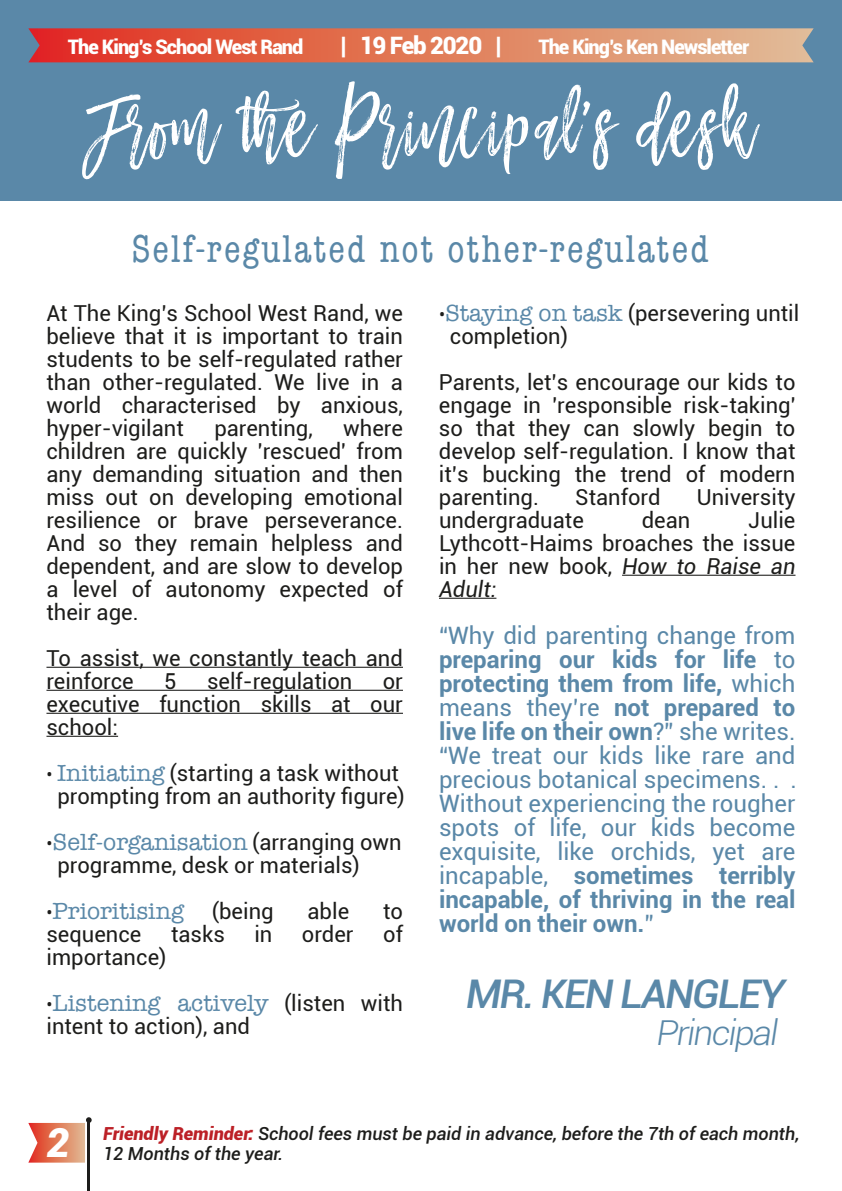
<style>
.page{position:relative;width:842px;height:1191px;background:#fff}
.page>*{position:absolute;margin:0;border:0;box-sizing:border-box;transform-origin:0 0}
.t1{font:100px "Mustache Brush Script";color:#fff}
.t2{font:condensed 40px "American Typewriter";letter-spacing:.05em;color:#5a88a8}
.t3{font:italic 900 40px "Roboto";color:#fff}
.t4{font:italic 500 39.6px "Roboto";letter-spacing:-.05em;color:#5a88a8;scale:1.04 1}
.t5{font:italic 300 34.4px "Roboto";letter-spacing:-.05em;color:#5a88a8;scale:1.04 1}
.t6{font:24px/24px "Roboto";color:#5a88a8;text-align:justify}
.t7{font:24px "American Typewriter";color:#5a88a8}
.t8{font:900 24px "Roboto";letter-spacing:-.05em;color:#fff}
.t9{font:22px/23px "Roboto";color:#1d1d1b;text-align:justify}
.t10{font:900 20px "Roboto";letter-spacing:-.05em;color:#fff}
.t11{font:italic 500 18px "Roboto";color:#1d1d1b}
.s1{font-size:18px}
.s2{font-family:"American Typewriter";font-size:24px;color:#5a88a8}
.s3{font-family:"Roboto";font-size:18px;color:#1d1d1b}
.s4{font-family:"Roboto";font-size:22px;color:#1d1d1b}
.s5{font-style:italic}
.s6{font-weight:700}
.s7{font-weight:900;color:#bc2026}
</style>
<div class="page">
<div style="left:0;top:0;width:842px;height:201px;background:#5a88a8"></div>
<svg style="left:28px;top:28px;width:786px;height:34px;background:#dd775a"></svg>
<hr style="left:87px;top:1120px;width:3px;height:71px;background:#1d1d1b">
<svg style="left:28px;top:1117px;width:64px;height:45px"></svg>
<hr style="left:46px;top:666px;width:357px;height:2px;background:#1d1d1b">
<hr style="left:46px;top:689px;width:357px;height:2px;background:#1d1d1b">
<hr style="left:46px;top:712px;width:357px;height:2px;background:#1d1d1b">
<hr style="left:46px;top:735px;width:72px;height:2px;background:#1d1d1b">
<hr style="left:622px;top:574px;width:173px;height:2px;background:#1d1d1b">
<hr style="left:439px;top:597px;width:57px;height:2px;background:#1d1d1b">
<p class="t10" style="left:68px;top:32px;width:237px">The King’s School West Rand</p>
<p class="t8" style="left:340px;top:28px;width:162px">| 19 Feb 2020 |</p>
<p class="t10" style="left:538px;top:32px;width:212px">The King’s Ken Newsletter</p>
<h1 class="t1" style="left:84px;top:76px;width:673px">From the Principal’s desk</h1>
<h2 class="t2" style="left:131px;top:218px;width:579px">Self-regulated not other-regulated</h2>
<p class="t9" style="left:46px;top:300px;width:358px">At The King’s School West Rand, we believe that it is important to train students to be self-regulated rather than other-regulated. We live in a world characterised by anxious, hyper-vigilant</p>
<p class="t9" style="left:46px;top:415px;width:358px;text-indent:297px">where children are quickly 'rescued' from any demanding situation and then miss out on developing emotional resilience or brave perseverance.<br>And so they remain helpless and dependent, and are slow to develop a level of autonomy expected of their age.</p>
<p class="t9" style="left:46px;top:645px;width:358px">To assist, we constantly teach and reinforce</p>
<p class="t9" style="left:214px;top:415px;width:100px">parenting,</p>
<p class="t9" style="left:164px;top:668px;width:14px">5</p>
<p class="t9" style="left:207px;top:668px;width:147px">self-regulation</p>
<p class="t9" style="left:46px;top:668px;width:358px;text-indent:336px">or executive function skills at our school:</p>
<p class="t9" style="left:46px;top:760px;width:360px;text-align:center"><span class="s1">•</span> <span class="s2">Initiating</span> (starting a task without prompting from an authority figure)</p>
<p class="t7" style="left:46px;top:823px;width:357px"><span class="s3">•</span>Self-organisation <span class="s4">(arranging own</span></p>
<p class="t9" style="left:57px;top:852px;width:304px">programme, desk or materials)</p>
<p class="t7" style="left:46px;top:892px;width:229px"><span class="s3">•</span>Prioritising <span class="s4">(being</span></p>
<p class="t9" style="left:308px;top:898px;width:43px">able</p>
<p class="t9" style="left:383px;top:898px;width:21px">to</p>
<p class="t9" style="left:46px;top:921px;width:97px">sequence</p>
<p class="t9" style="left:171px;top:921px;width:55px">tasks</p>
<p class="t9" style="left:254px;top:921px;width:20px">in</p>
<p class="t9" style="left:302px;top:921px;width:53px">order</p>
<p class="t9" style="left:383px;top:921px;width:21px">of</p>
<p class="t9" style="left:46px;top:944px;width:122px">importance)</p>
<p class="t7" style="left:46px;top:984px;width:358px"><span class="s3">•</span>Listening actively <span class="s4">(listen with</span></p>
<p class="t9" style="left:46px;top:1013px;width:205px">intent to action), and</p>
<p class="t9" style="left:450px;top:300px;width:351px;text-indent:-11px"><span class="s1">•</span><span class="s2">Staying on task</span> (persevering until completion)</p>
<p class="t9" style="left:439px;top:369px;width:358px">Parents, let’s encourage our kids to engage in 'responsible risk-taking' so that they can slowly begin to develop self-regulation. I know that it’s bucking the trend of modern parenting.</p>
<p class="t9" style="left:575px;top:484px;width:87px">Stanford</p>
<p class="t9" style="left:697px;top:484px;width:100px">University</p>
<p class="t9" style="left:439px;top:507px;width:146px">undergraduate</p>
<p class="t9" style="left:642px;top:507px;width:50px">dean</p>
<p class="t9" style="left:439px;top:507px;width:358px;text-indent:309px">Julie Lythcott-Haims broaches the issue in her new book, <span class="s5">How to Raise an Adult:</span></p>
<p class="t6" style="left:439px;top:622px;width:359px">“Why did parenting change from <span class="s6">preparing our kids for life</span> to <span class="s6">protecting them from life,</span> which means they’re <span class="s6">not prepared to live life on their own</span>?” she writes. “We treat our kids like rare and precious botanical specimens. . .<br>Without experiencing the rougher spots of life, our kids become exquisite, like orchids, yet are incapable, <span class="s6">sometimes terribly incapable, of thriving in the real world on their own.</span>”</p>
<h3 class="t4" style="left:466px;top:966px;width:309px">MR. KEN LANGLEY</h3>
<h3 class="t5" style="left:656px;top:1009px;width:119px">Principal</h3>
<h2 class="t3" style="left:46px;top:1114px;width:25px">2</h2>
<p class="t11" style="left:103px;top:1120px;width:698px"><span class="s7">Friendly Reminder:</span> School fees must be paid in advance, before the 7th of each month,</p>
<p class="t11" style="left:103px;top:1140px;width:182px">12 Months of the year.</p>
</div>
